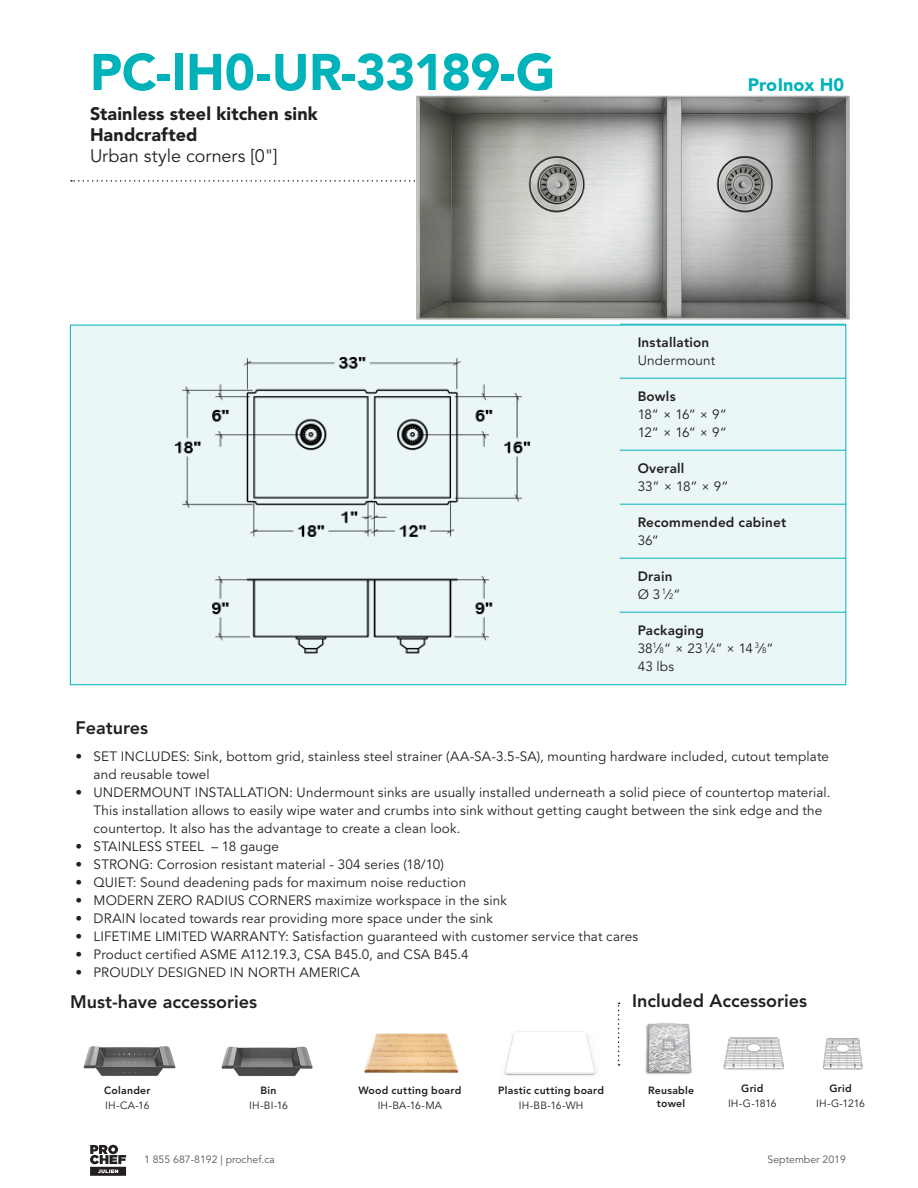
<style>
.page{position:relative;width:918px;height:1188px;background:#fff}
.page>*{position:absolute;margin:0;border:0;box-sizing:border-box;transform-origin:0 0}
.N__Produit{font:900 51px "Avenir LT Std";letter-spacing:-.015em;color:#00b2b9}
.Sous_Titre_12pt{font:800 18px "Avenir LT Std";color:#231f20}
.Titre_1_-_Black{font:900 18px "Avenir LT Std";letter-spacing:.005em;color:#231f20}
.Titre_1_-_Book{font:18px "Avenir LT Std";color:#231f20}
.t1{font:900 18px "Avenir LT Std";color:#00b2b9}
.Spec_-__Courant_Book{font:13.5px/18px "Avenir LT Std";letter-spacing:.01em;color:#231f20}
.Spec_-_Courant_Bold{font:800 13.5px "Avenir LT Std";letter-spacing:.015em;color:#231f20}
.Access_-_Courant_Bol{font:800 10.5px/13.5px "Avenir LT Std";letter-spacing:.025em;color:#231f20;text-align:center}
.Access_-_Courant_Boo{font:10.5px "Avenir LT Std";letter-spacing:.01em;color:#231f20}
.t2{font:10.5px "Avenir LT Std";color:#57585a}
.Access_-_Courant_Bol-2{font:10.5px "Avenir LT Std";letter-spacing:-.025em;color:#231f20}
.s1{font-size:7.8px}
</style>
<div class="page">
<svg style="left:90px;top:1145px;width:36px;height:31px"></svg>
<div style="left:70px;top:325px;width:776px;height:360px;background:#ebf7f7"></div>
<svg style="left:71px;top:180px;width:325px;height:2px"></svg>
<svg style="left:618px;top:1003px;width:2px;height:63px"></svg>
<hr style="left:620px;top:324px;width:226px;height:1px;background:#00b2b9">
<hr style="left:620px;top:378px;width:226px;height:1px;background:#00b2b9">
<hr style="left:620px;top:450px;width:226px;height:1px;background:#00b2b9">
<hr style="left:620px;top:504px;width:226px;height:1px;background:#00b2b9">
<hr style="left:620px;top:558px;width:226px;height:1px;background:#00b2b9">
<hr style="left:620px;top:612px;width:226px;height:1px;background:#00b2b9">
<img style="left:396px;top:95px;width:454px;height:229px">
<img style="left:156px;top:340px;width:404px;height:326px">
<img style="left:823px;top:1037px;width:40px;height:33px">
<img style="left:723px;top:1037px;width:62px;height:33px">
<img style="left:645px;top:1023px;width:47px;height:52px">
<img style="left:83px;top:1046px;width:93px;height:30px">
<img style="left:221px;top:1046px;width:92px;height:30px">
<img style="left:364px;top:1033px;width:95px;height:40px">
<img style="left:504px;top:1031px;width:93px;height:45px">
<p class="N__Produit" style="left:90px;top:41px;width:467px">PC-IH0-UR-33189-G</p>
<p class="Titre_1_-_Black" style="left:90px;top:103px;width:229px">Stainless steel kitchen sink</p>
<p class="Titre_1_-_Black" style="left:90px;top:124px;width:109px">Handcrafted</p>
<p class="Titre_1_-_Book" style="left:90px;top:145px;width:189px">Urban style corners [0"]</p>
<h2 class="t1" style="left:748px;top:74px;width:98px">ProInox H0</h2>
<p class="Spec_-_Courant_Bold" style="left:638px;top:334px;width:73px">Installation</p>
<p class="Spec_-__Courant_Book" style="left:638px;top:352px;width:79px">Undermount</p>
<p class="Spec_-_Courant_Bold" style="left:638px;top:388px;width:39px">Bowls</p>
<p class="Spec_-__Courant_Book" style="left:638px;top:406px;width:91px">18“ × 16“ × 9“<br>12“ × 16“ × 9“</p>
<p class="Spec_-_Courant_Bold" style="left:638px;top:460px;width:48px">Overall</p>
<p class="Spec_-__Courant_Book" style="left:638px;top:478px;width:92px">33“ × 18“ × 9“</p>
<p class="Spec_-_Courant_Bold" style="left:638px;top:514px;width:150px">Recommended cabinet</p>
<p class="Spec_-__Courant_Book" style="left:638px;top:532px;width:23px">36“</p>
<p class="Spec_-_Courant_Bold" style="left:638px;top:568px;width:36px">Drain</p>
<p class="Spec_-__Courant_Book" style="left:638px;top:586px;width:44px">Ø 3 <sup>1</sup>∕<span class="s1">2</span>“</p>
<p class="Spec_-_Courant_Bold" style="left:638px;top:622px;width:68px">Packaging</p>
<p class="Spec_-__Courant_Book" style="left:638px;top:640px;width:137px">38<sup>1</sup>∕<span class="s1">8</span>“ × 23 <sup>1</sup>∕<span class="s1">4</span>“ × 14 <sup>3</sup>∕<span class="s1">8</span>“<br>43 lbs</p>
<p class="Sous_Titre_12pt" style="left:76px;top:717px;width:74px">Features</p>
<p class="Spec_-__Courant_Book" style="left:94px;top:747px;width:737px;text-indent:-18px">• SET INCLUDES: Sink, bottom grid, stainless steel strainer (AA-SA-3.5-SA), mounting hardware included, cutout template and reusable towel</p>
<p class="Spec_-__Courant_Book" style="left:94px;top:783px;width:738px;text-indent:-18px">• UNDERMOUNT INSTALLATION: Undermount sinks are usually installed underneath a solid piece of countertop material.<br>This installation allows to easily wipe water and crumbs into sink without getting caught between the sink edge and the countertop. It also has the advantage to create a clean look.</p>
<p class="Spec_-__Courant_Book" style="left:76px;top:837px;width:205px">• STAINLESS STEEL – 18 gauge</p>
<p class="Spec_-__Courant_Book" style="left:76px;top:855px;width:370px">• STRONG: Corrosion resistant material - 304 series (18/10)</p>
<p class="Spec_-__Courant_Book" style="left:76px;top:873px;width:392px">• QUIET: Sound deadening pads for maximum noise reduction</p>
<p class="Spec_-__Courant_Book" style="left:76px;top:891px;width:433px">• MODERN ZERO RADIUS CORNERS maximize workspace in the sink</p>
<p class="Spec_-__Courant_Book" style="left:76px;top:909px;width:419px">• DRAIN located towards rear providing more space under the sink</p>
<p class="Spec_-__Courant_Book" style="left:76px;top:927px;width:564px">• LIFETIME LIMITED WARRANTY: Satisfaction guaranteed with customer service that cares</p>
<p class="Spec_-__Courant_Book" style="left:76px;top:945px;width:395px">• Product certified ASME A112.19.3, CSA B45.0, and CSA B45.4</p>
<p class="Spec_-__Courant_Book" style="left:76px;top:963px;width:286px">• PROUDLY DESIGNED IN NORTH AMERICA</p>
<h2 class="Sous_Titre_12pt" style="left:70px;top:991px;width:188px">Must-have accessories</h2>
<h2 class="Sous_Titre_12pt" style="left:632px;top:990px;width:177px">Included Accessories</h2>
<p class="Access_-_Courant_Bol" style="left:104px;top:1084px;width:48px">Colander</p>
<p class="Access_-_Courant_Boo" style="left:105px;top:1100px;width:46px">IH-CA-16</p>
<p class="Access_-_Courant_Bol" style="left:261px;top:1084px;width:18px">Bin</p>
<p class="Access_-_Courant_Boo" style="left:249px;top:1100px;width:40px">IH-BI-16</p>
<p class="Access_-_Courant_Bol" style="left:358px;top:1084px;width:105px">Wood cutting board</p>
<p class="Access_-_Courant_Boo" style="left:378px;top:1100px;width:66px">IH-BA-16-MA</p>
<p class="Access_-_Courant_Bol" style="left:498px;top:1084px;width:107px">Plastic cutting board</p>
<p class="Access_-_Courant_Boo" style="left:519px;top:1100px;width:66px">IH-BB-16-WH</p>
<p class="Access_-_Courant_Bol" style="left:648px;top:1083px;width:48px">Reusable towel</p>
<p class="Access_-_Courant_Bol" style="left:741px;top:1081px;width:24px">Grid</p>
<p class="Access_-_Courant_Bol-2" style="left:728px;top:1097px;width:50px">IH-G-1816</p>
<p class="Access_-_Courant_Bol" style="left:829px;top:1081px;width:24px">Grid</p>
<p class="Access_-_Courant_Bol-2" style="left:816px;top:1097px;width:50px">IH-G-1216</p>
<p class="t2" style="left:144px;top:1154px;width:132px">1 855 687-8192 | prochef.ca</p>
<p class="t2" style="left:768px;top:1154px;width:80px">September 2019</p>
</div>
